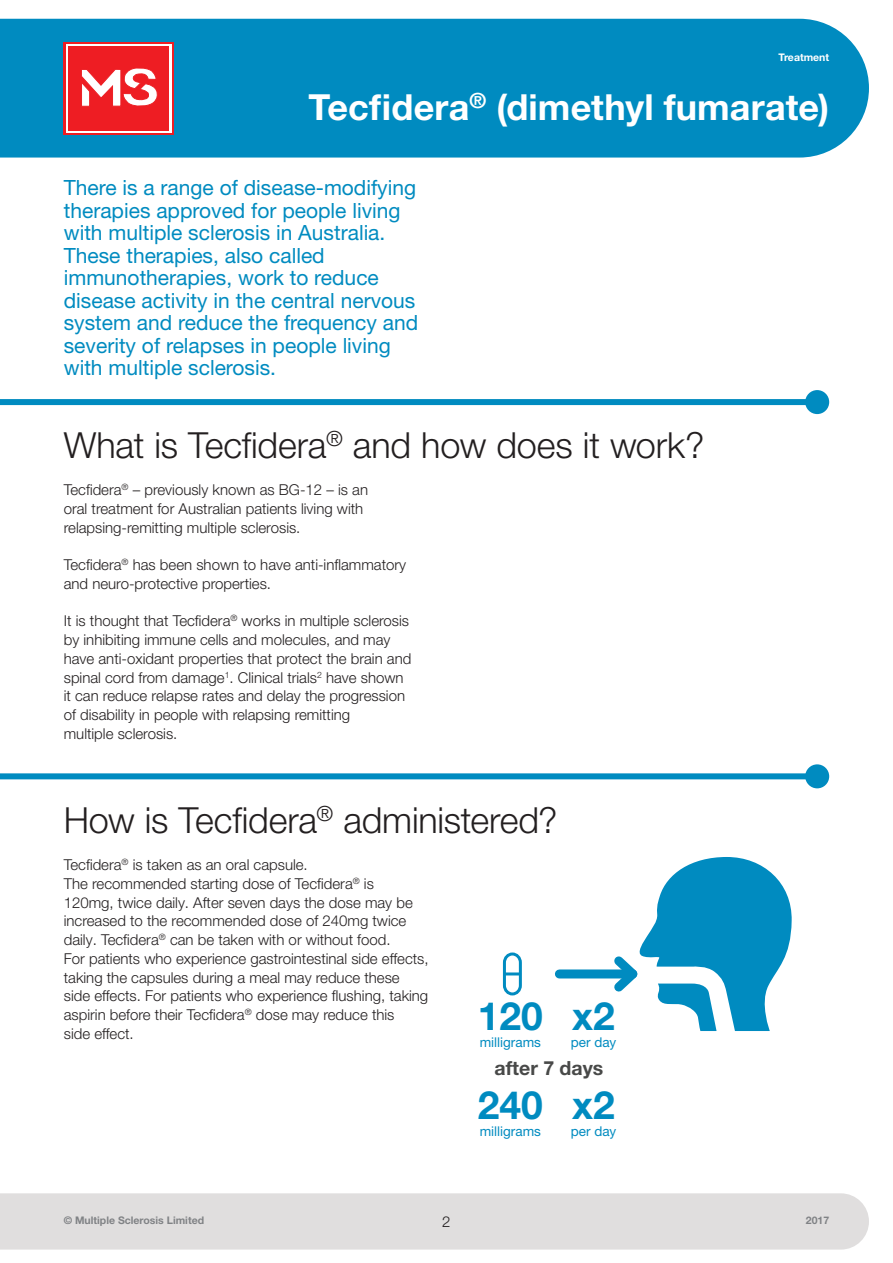
<style>
.page{position:relative;width:893px;height:1263px;background:#fff}
.page>*{position:absolute;margin:0;border:0;box-sizing:border-box;transform-origin:0 0}
.t1{font:700 39px "Helvetica Neue LT Pro";color:#008bc0}
.t2{font:300 36px "Helvetica Neue LT Pro";letter-spacing:-.005em;color:#231f20}
.t3{font:700 36px "Helvetica Neue LT Pro";letter-spacing:.005em;color:#fff}
.t4{font:21px/22.5px "Helvetica Neue LT Pro";color:#008bc0}
.t5{font:700 19.5px "Helvetica Neue LT Pro";color:#484948}
.t6{font:300 15px/18.8px "Helvetica Neue LT Pro";color:#231f20}
.t7{font:13.5px "Helvetica Neue LT Pro";color:#008bc0}
.t8{font:700 10.5px "Helvetica Neue LT Pro";color:#808285}
.t9{font:700 10.5px "Helvetica Neue LT Pro";color:#fff}
</style>
<div class="page">
<div style="left:0;top:19px;width:869px;height:139px;background:#008bc0"></div>
<div style="left:0;top:1193px;width:869px;height:56px;background:#e0dede"></div>
<svg style="left:64px;top:42px;width:110px;height:92px"></svg>
<div style="left:66px;top:44px;width:105px;height:88px;background:linear-gradient(to right,#ee1d23,#ee1d23)"></div>
<div style="left:69px;top:46px;width:100px;height:84px;background:#ee1d23"></div>
<svg style="left:81px;top:68px;width:77px;height:39px"></svg>
<div style="left:559px;top:969px;width:74px;height:9px;background:#008bc0"></div>
<div style="left:0;top:399px;width:817px;height:6px;background:#008bc0"></div>
<div style="left:805px;top:390px;width:24px;height:24px;background:#008bc0;border-radius:50%"></div>
<div style="left:0;top:773px;width:817px;height:6px;background:#008bc0"></div>
<div style="left:805px;top:764px;width:24px;height:24px;background:#008bc0;border-radius:50%"></div>
<svg style="left:606px;top:857px;width:186px;height:174px"></svg>
<svg style="left:502px;top:952px;width:20px;height:44px"></svg>
<hr style="left:505px;top:972px;width:15px;height:3px;background:#008bc0">
<p class="t9" style="left:779px;top:51px;width:52px">Treatment</p>
<h2 class="t3" style="left:309px;top:84px;width:522px">Tecfidera<sup>®</sup> (dimethyl fumarate)</h2>
<p class="t4" style="left:64px;top:176px;width:356px">There is a range of disease-modifying therapies approved for people living with multiple sclerosis in Australia.<br>These therapies, also called immunotherapies, work to reduce disease activity in the central nervous system and reduce the frequency and severity of relapses in people living with multiple sclerosis.</p>
<h2 class="t2" style="left:64px;top:423px;width:642px">What is Tecfidera<sup>®</sup> and how does it work?</h2>
<p class="t6" style="left:64px;top:480px;width:306px">Tecfidera<sup>®</sup> – previously known as BG-12 – is an oral treatment for Australian patients living with relapsing‑remitting multiple sclerosis.</p>
<p class="t6" style="left:64px;top:555px;width:344px">Tecfidera<sup>®</sup> has been shown to have anti-inflammatory and neuro-protective properties.</p>
<p class="t6" style="left:64px;top:611px;width:349px">It is thought that Tecfidera<sup>®</sup> works in multiple sclerosis by inhibiting immune cells and molecules, and may have anti-oxidant properties that protect the brain and spinal cord from damage<sup>1</sup>. Clinical trials<sup>2</sup> have shown it can reduce relapse rates and delay the progression of disability in people with relapsing remitting<br>multiple sclerosis.</p>
<h2 class="t2" style="left:64px;top:798px;width:495px">How is Tecfidera<sup>®</sup> administered?</h2>
<p class="t6" style="left:64px;top:855px;width:366px">Tecfidera<sup>®</sup> is taken as an oral capsule.<br>The recommended starting dose of Tecfidera<sup>®</sup> is<br>120mg, twice daily. After seven days the dose may be increased to the recommended dose of 240mg twice daily. Tecfidera<sup>®</sup> can be taken with or without food.<br>For patients who experience gastrointestinal side effects, taking the capsules during a meal may reduce these side effects. For patients who experience flushing, taking aspirin before their Tecfidera<sup>®</sup> dose may reduce this<br>side effect.</p>
<h1 class="t1" style="left:478px;top:992px;width:67px">120</h1>
<p class="t7" style="left:480px;top:1034px;width:63px">milligrams</p>
<h1 class="t1" style="left:572px;top:992px;width:44px">x2</h1>
<p class="t7" style="left:571px;top:1034px;width:47px">per day</p>
<h3 class="t5" style="left:495px;top:1055px;width:110px">after 7 days</h3>
<h1 class="t1" style="left:478px;top:1080px;width:67px">240</h1>
<p class="t7" style="left:480px;top:1122px;width:63px">milligrams</p>
<h1 class="t1" style="left:572px;top:1080px;width:44px">x2</h1>
<p class="t7" style="left:571px;top:1122px;width:47px">per day</p>
<p class="t8" style="left:64px;top:1213px;width:142px">© Multiple Sclerosis Limited</p>
<p class="t6" style="left:442px;top:1212px;width:10px">2</p>
<p class="t8" style="left:806px;top:1213px;width:25px">2017</p>
</div>
